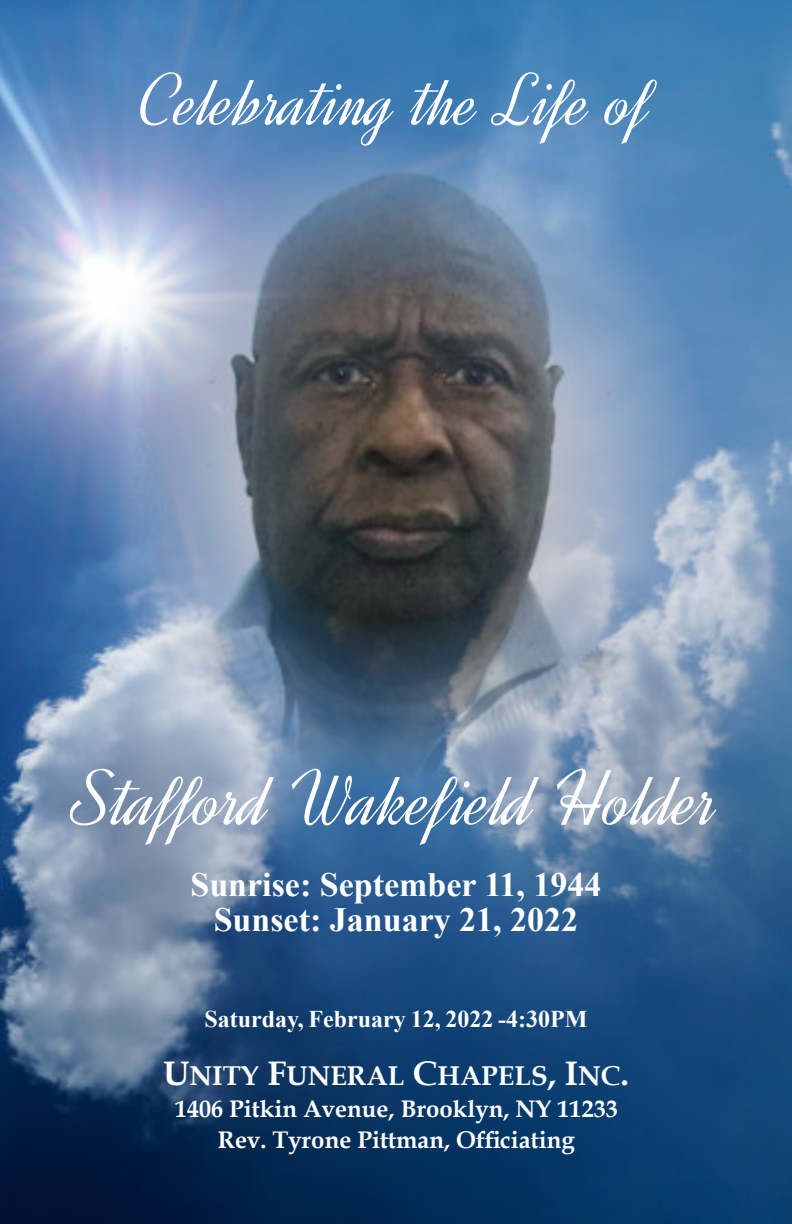
<style>
.page{position:relative;width:792px;height:1224px;background:#fff}
.page>*{position:absolute;margin:0;border:0;box-sizing:border-box;transform-origin:0 0}
.t1{font:80px "Dynalight";color:#fff}
.t2{font:75.2px "Dynalight";color:#fff}
.t3{font:700 34px/35.4px "Times New Roman";color:#fff;text-align:center}
.t4{font:700 27.2px "Book Antiqua";color:#fff}
.t5{font:700 24px/31.8px "Book Antiqua";color:#fff;text-align:center}
.t6{font:700 24px "Times New Roman";color:#fff}
.s1{font-size:34px}
</style>
<div class="page">
<img style="left:0;top:0;width:792px;height:1224px">
<img style="left:79px;top:128px;width:634px;height:657px">
<h2 class="t2" style="left:140px;top:57px;width:514px">Celebrating the Life of</h2>
<h1 class="t1" style="left:73px;top:753px;width:648px">Stafford Wakefield Holder</h1>
<h3 class="t3" style="left:190px;top:870px;width:413px">Sunrise: September 11, 1944<br>Sunset: January 21, 2022</h3>
<p class="t6" style="left:204px;top:1011px;width:385px">Saturday, February 12, 2022 -4:30PM</p>
<p class="t4" style="left:163px;top:1065px;width:467px"><span class="s1">U</span>NITY <span class="s1">F</span>UNERAL <span class="s1">C</span>HAPELS<span class="s1">, I</span>NC<span class="s1">.</span></p>
<p class="t5" style="left:175px;top:1095px;width:444px">1406 Pitkin Avenue, Brooklyn, NY 11233<br>Rev. Tyrone Pittman, Officiating</p>
</div>
